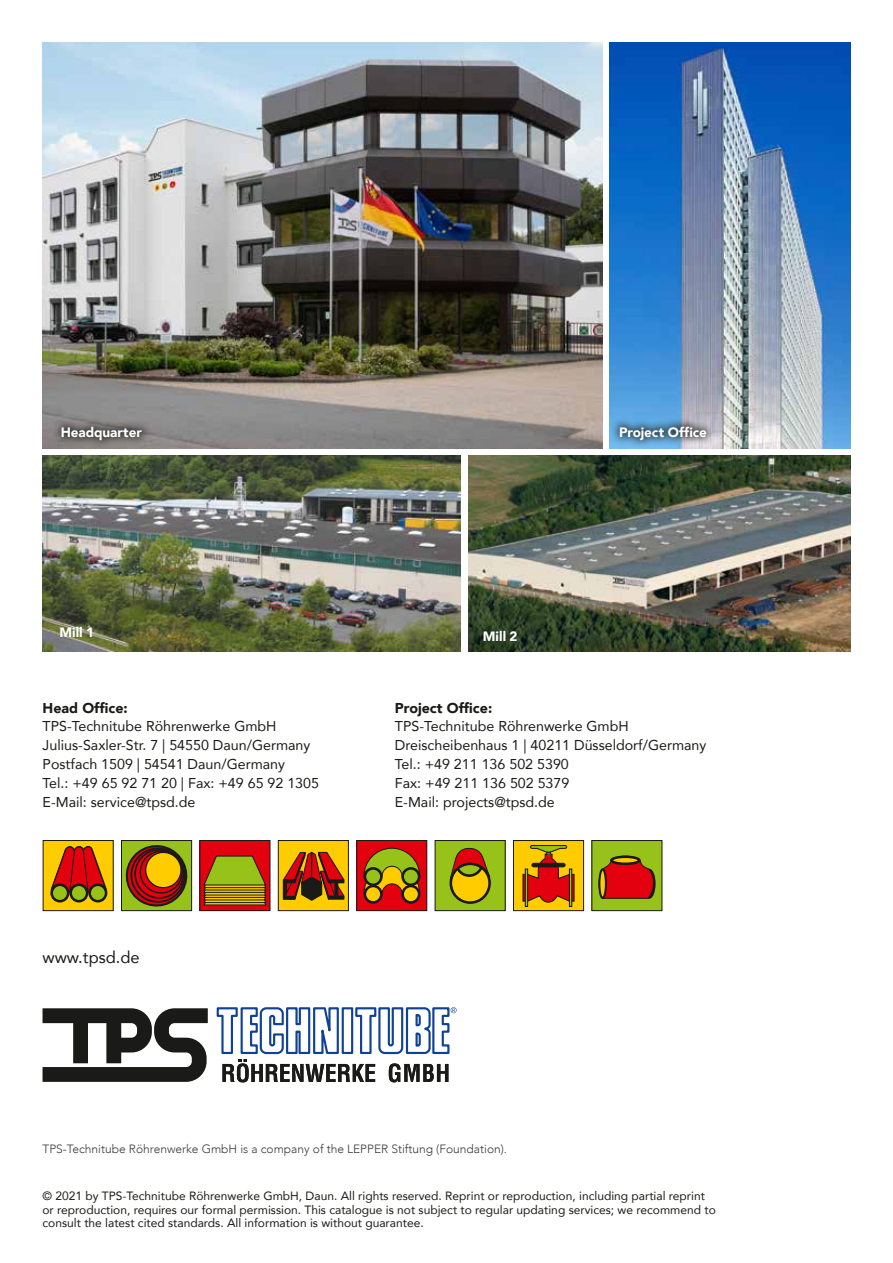
<style>
.page{position:relative;width:893px;height:1263px;background:#fff}
.page>*{position:absolute;margin:0;border:0;box-sizing:border-box;transform-origin:0 0}
.t1{font:16.5px "Avenir";color:#1a1a18}
.t2{font:14.25px/18.8px "Avenir";color:#1a1a18}
.t3{font:900 14.25px "Avenir";color:#1a1a18}
.t4{font:900 13.5px "Avenir";letter-spacing:-.005em;color:#fff}
.t5{font:12px/13.5px "Avenir";color:#1a1a18}
.t6{font:300 12px "Avenir";color:#3b3b3a}
</style>
<div class="page">
<svg style="left:43px;top:1008px;width:165px;height:74px"></svg>
<svg style="left:216px;top:1007px;width:241px;height:75px"></svg>
<img style="left:43px;top:43px;width:559px;height:406px">
<img style="left:610px;top:43px;width:240px;height:406px">
<img style="left:43px;top:456px;width:417px;height:195px">
<img style="left:469px;top:456px;width:381px;height:195px">
<div style="left:52px;top:417px;width:99px;height:32px;background:#1a1a18;opacity:.75"></div>
<div style="left:610px;top:416px;width:106px;height:33px;background:#1a1a18;opacity:.75"></div>
<div style="left:357px;top:840px;width:70px;height:71px;background:#e3000f"></div>
<div style="left:356px;top:840px;width:71px;height:71px;border:1px solid #1a1a18"></div>
<div style="left:365px;top:886px;width:16px;height:16px;background:#fc0;border-radius:50%"></div>
<div style="left:364px;top:885px;width:19px;height:19px;border:3px solid #1a1a18;border-radius:50%"></div>
<div style="left:403px;top:886px;width:16px;height:16px;background:#fc0;border-radius:50%"></div>
<div style="left:401px;top:885px;width:19px;height:19px;border:3px solid #1a1a18;border-radius:50%"></div>
<svg style="left:363px;top:847px;width:57px;height:48px"></svg>
<div style="left:365px;top:868px;width:16px;height:17px;background:#97c21a;border-radius:50%"></div>
<div style="left:364px;top:867px;width:19px;height:19px;border:3px solid #1a1a18;border-radius:50%"></div>
<div style="left:403px;top:868px;width:16px;height:17px;background:#97c21a;border-radius:50%"></div>
<div style="left:401px;top:867px;width:19px;height:19px;border:3px solid #1a1a18;border-radius:50%"></div>
<div style="left:435px;top:840px;width:70px;height:71px;background:#97c21a"></div>
<div style="left:435px;top:840px;width:70px;height:71px;border:1px solid #1a1a18"></div>
<svg style="left:449px;top:847px;width:42px;height:56px"></svg>
<div style="left:450px;top:862px;width:41px;height:42px;border:3px solid #1a1a18;border-radius:50%"></div>
<div style="left:200px;top:840px;width:70px;height:71px;background:#e3000f"></div>
<div style="left:200px;top:840px;width:70px;height:71px;border:1px solid #1a1a18"></div>
<svg style="left:203px;top:855px;width:64px;height:51px;background:#9f8011"></svg>
<div style="left:278px;top:840px;width:70px;height:71px;background:#fc0"></div>
<div style="left:278px;top:840px;width:71px;height:71px;border:1px solid #1a1a18"></div>
<svg style="left:282px;top:851px;width:63px;height:50px"></svg>
<div style="left:43px;top:840px;width:70px;height:71px;background:#fc0"></div>
<div style="left:43px;top:840px;width:70px;height:71px;border:1px solid #1a1a18"></div>
<div style="left:52px;top:885px;width:16px;height:16px;background:#97c21a;border-radius:50%"></div>
<div style="left:50px;top:883px;width:19px;height:19px;border:3px solid #1a1a18;border-radius:50%"></div>
<div style="left:71px;top:885px;width:16px;height:16px;background:#97c21a;border-radius:50%"></div>
<div style="left:69px;top:883px;width:19px;height:19px;border:3px solid #1a1a18;border-radius:50%"></div>
<div style="left:90px;top:885px;width:16px;height:16px;background:#97c21a;border-radius:50%"></div>
<div style="left:88px;top:883px;width:19px;height:19px;border:3px solid #1a1a18;border-radius:50%"></div>
<svg style="left:50px;top:846px;width:58px;height:48px"></svg>
<div style="left:513px;top:840px;width:71px;height:71px;background:#fc0"></div>
<div style="left:513px;top:840px;width:71px;height:71px;border:1px solid #1a1a18"></div>
<svg style="left:522px;top:851px;width:53px;height:52px"></svg>
<div style="left:525px;top:868px;width:3px;height:39px;border:1px solid #1a1a18"></div>
<div style="left:569px;top:868px;width:3px;height:39px;border:1px solid #1a1a18"></div>
<div style="left:531px;top:863px;width:35px;height:4px;border:1px solid #1a1a18;border-radius:2px"></div>
<div style="left:530px;top:845px;width:37px;height:4px;border:1px solid #1a1a18;border-radius:2px"></div>
<div style="left:592px;top:840px;width:70px;height:71px;background:#97c21a"></div>
<div style="left:592px;top:840px;width:70px;height:71px;border:1px solid #1a1a18"></div>
<div style="left:642px;top:869px;width:14px;height:30px;border:3px solid #1a1a18;border-radius:50%"></div>
<svg style="left:598px;top:856px;width:57px;height:43px"></svg>
<svg style="left:599px;top:869px;width:7px;height:29px"></svg>
<div style="left:598px;top:868px;width:9px;height:31px;border:2px solid #1a1a18;border-radius:50%"></div>
<div style="left:612px;top:857px;width:27px;height:7px;background:#fc0;border-radius:50%"></div>
<div style="left:610px;top:855px;width:30px;height:10px;border:3px solid #1a1a18;border-radius:50%"></div>
<div style="left:121px;top:840px;width:71px;height:71px;border:1px solid #1a1a18"></div>
<svg style="left:123px;top:842px;width:67px;height:68px;background:#9a7211"></svg>
<p class="t4" style="left:61px;top:420px;width:83px">Headquarter</p>
<p class="t4" style="left:619px;top:420px;width:89px">Project Office</p>
<p class="t4" style="left:60px;top:621px;width:36px">Mill 1</p>
<p class="t4" style="left:483px;top:624px;width:36px">Mill 2</p>
<p class="t3" style="left:43px;top:695px;width:87px">Head Office:</p>
<p class="t2" style="left:43px;top:717px;width:278px">TPS-Technitube Röhrenwerke GmbH Julius-Saxler-Str. 7 | 54550 Daun/Germany Postfach 1509 | 54541 Daun/Germany<br>Tel.: +49 65 92 71 20 | Fax: +49 65 92 1305<br>E-Mail: service@tpsd.de</p>
<p class="t1" style="left:43px;top:944px;width:99px">www.tpsd.de</p>
<p class="t3" style="left:395px;top:695px;width:99px">Project Office:</p>
<p class="t2" style="left:395px;top:717px;width:313px">TPS-Technitube Röhrenwerke GmbH<br>Dreischeibenhaus 1 | 40211 Düsseldorf/Germany<br>Tel.: +49 211 136 502 5390<br>Fax: +49 211 136 502 5379<br>E-Mail: projects@tpsd.de</p>
<p class="t6" style="left:43px;top:1142px;width:466px">TPS-Technitube Röhrenwerke GmbH is a company of the LEPPER Stiftung (Foundation).</p>
<p class="t5" style="left:43px;top:1189px;width:675px">© 2021 by TPS-Technitube Röhrenwerke GmbH, Daun. All rights reserved. Reprint or reproduction, including partial reprint or reproduction, requires our formal permission. This catalogue is not subject to regular updating services; we recommend to consult the latest cited standards. All information is without guarantee.</p>
</div>
